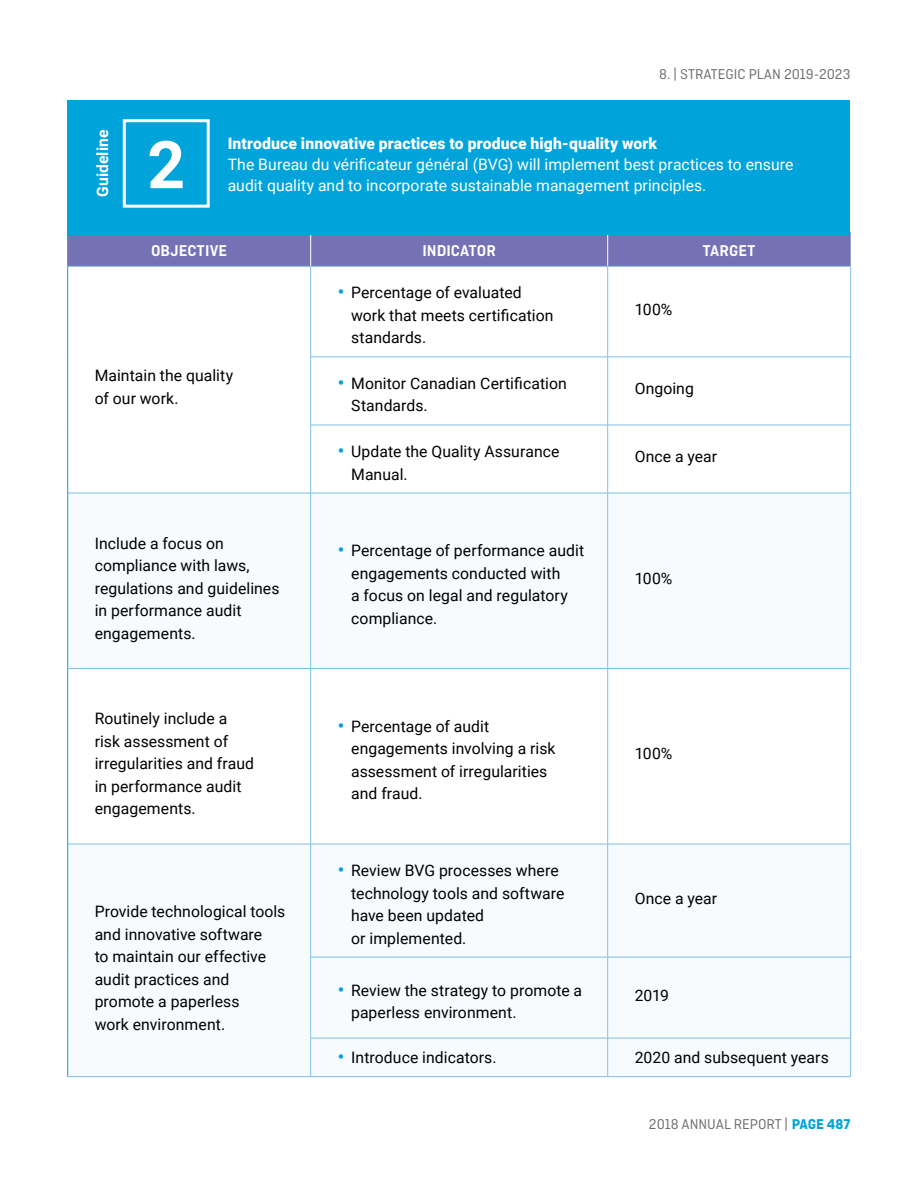
<style>
.page{position:relative;width:918px;height:1188px;background:#fff}
.page>*{position:absolute;margin:0;border:0;box-sizing:border-box;transform-origin:0 0}
.t1{font:700 66px "Roboto";color:#fff}
.t2{font:600 16.5px "Ciutadella";letter-spacing:.005em;color:#fff}
.t3{font:15.75px/22.5px "Roboto";letter-spacing:.005em;color:#000}
.t4{font:15.75px/21px "Roboto";letter-spacing:.005em;color:#fff}
.t5{font:900 15.75px "Roboto";letter-spacing:.005em;color:#fff}
.t6{font:700 15.75px "Roboto";letter-spacing:.005em;color:#fff}
.t7{font:15px "Ciutadella";color:#706f6f}
.s1{font-weight:700;font-size:18px;color:#00a4da}
.s2{font-weight:700;color:#00a4da}
</style>
<div class="page">
<div style="left:68px;top:233px;width:783px;height:33px;background:#7472b4"></div>
<svg style="left:68px;top:494px;width:782px;height:582px"></svg>
<hr style="left:310px;top:233px;width:1px;height:33px;background:#fff">
<hr style="left:607px;top:233px;width:1px;height:33px;background:#fff">
<hr style="left:608px;top:232px;width:243px;height:1px;background:#9d9acc">
<hr style="left:67px;top:233px;width:1px;height:33px;background:#7472b4">
<hr style="left:68px;top:266px;width:243px;height:1px;background:#7fbfe6">
<hr style="left:67px;top:267px;width:1px;height:90px;background:#00a4da">
<hr style="left:67px;top:357px;width:1px;height:68px;background:#00a4da">
<hr style="left:67px;top:425px;width:1px;height:68px;background:#00a4da">
<hr style="left:311px;top:266px;width:297px;height:1px;background:#7fbfe6">
<hr style="left:310px;top:267px;width:1px;height:90px;background:#7fbfe6">
<hr style="left:607px;top:267px;width:1px;height:90px;background:#7fbfe6">
<hr style="left:850px;top:267px;width:1px;height:90px;background:#7fbfe6">
<hr style="left:310px;top:357px;width:298px;height:1px;background:#7fbfe6">
<hr style="left:310px;top:357px;width:1px;height:68px;background:#7fbfe6">
<hr style="left:607px;top:357px;width:1px;height:68px;background:#7fbfe6">
<hr style="left:850px;top:357px;width:1px;height:68px;background:#7fbfe6">
<hr style="left:608px;top:266px;width:243px;height:1px;background:#7fbfe6">
<hr style="left:608px;top:357px;width:242px;height:1px;background:#7fbfe6">
<hr style="left:310px;top:425px;width:298px;height:1px;background:#7fbfe6">
<hr style="left:310px;top:425px;width:1px;height:68px;background:#7fbfe6">
<hr style="left:607px;top:425px;width:1px;height:68px;background:#7fbfe6">
<hr style="left:850px;top:425px;width:1px;height:68px;background:#7fbfe6">
<hr style="left:608px;top:425px;width:242px;height:1px;background:#7fbfe6">
<hr style="left:68px;top:493px;width:243px;height:1px;background:#7fbfe6">
<hr style="left:311px;top:493px;width:297px;height:1px;background:#7fbfe6">
<hr style="left:310px;top:493px;width:1px;height:175px;background:#7fbfe6">
<hr style="left:607px;top:493px;width:1px;height:175px;background:#7fbfe6">
<hr style="left:850px;top:493px;width:1px;height:176px;background:#7fbfe6">
<hr style="left:67px;top:493px;width:1px;height:176px;background:#00a4da">
<hr style="left:608px;top:493px;width:242px;height:1px;background:#7fbfe6">
<hr style="left:68px;top:668px;width:243px;height:1px;background:#7fbfe6">
<hr style="left:311px;top:668px;width:297px;height:1px;background:#7fbfe6">
<hr style="left:310px;top:669px;width:1px;height:175px;background:#7fbfe6">
<hr style="left:607px;top:669px;width:1px;height:175px;background:#7fbfe6">
<hr style="left:850px;top:669px;width:1px;height:175px;background:#7fbfe6">
<hr style="left:67px;top:669px;width:1px;height:175px;background:#00a4da">
<hr style="left:608px;top:668px;width:242px;height:1px;background:#7fbfe6">
<hr style="left:68px;top:844px;width:243px;height:1px;background:#7fbfe6">
<hr style="left:68px;top:1076px;width:243px;height:1px;background:#7fbfe6">
<hr style="left:67px;top:844px;width:1px;height:113px;background:#00a4da">
<hr style="left:67px;top:957px;width:1px;height:81px;background:#00a4da">
<hr style="left:67px;top:1038px;width:1px;height:38px;background:#00a4da">
<hr style="left:311px;top:844px;width:297px;height:1px;background:#7fbfe6">
<hr style="left:310px;top:844px;width:1px;height:113px;background:#7fbfe6">
<hr style="left:607px;top:844px;width:1px;height:113px;background:#7fbfe6">
<hr style="left:850px;top:844px;width:1px;height:113px;background:#7fbfe6">
<hr style="left:310px;top:957px;width:298px;height:1px;background:#7fbfe6">
<hr style="left:310px;top:957px;width:1px;height:81px;background:#7fbfe6">
<hr style="left:607px;top:957px;width:1px;height:81px;background:#7fbfe6">
<hr style="left:850px;top:957px;width:1px;height:81px;background:#7fbfe6">
<hr style="left:310px;top:1038px;width:298px;height:1px;background:#7fbfe6">
<hr style="left:310px;top:1038px;width:1px;height:38px;background:#7fbfe6">
<hr style="left:607px;top:1038px;width:1px;height:38px;background:#7fbfe6">
<hr style="left:850px;top:1038px;width:1px;height:38px;background:#7fbfe6">
<hr style="left:311px;top:1076px;width:297px;height:1px;background:#7fbfe6">
<hr style="left:608px;top:844px;width:242px;height:1px;background:#7fbfe6">
<hr style="left:608px;top:957px;width:242px;height:1px;background:#7fbfe6">
<hr style="left:608px;top:1038px;width:242px;height:1px;background:#7fbfe6">
<hr style="left:608px;top:1076px;width:243px;height:1px;background:#7fbfe6">
<div style="left:68px;top:100px;width:782px;height:135px;background:#00a4da"></div>
<div style="left:123px;top:119px;width:87px;height:89px;border:3px solid #fff"></div>
<p class="t6" style="left:91px;top:197px;width:69px;rotate:-90deg">Guideline</p>
<h1 class="t1" style="left:147px;top:118px;width:39px">2</h1>
<p class="t7" style="left:659px;top:66px;width:193px">8. | STRATEGIC PLAN 2019-2023</p>
<p class="t5" style="left:228px;top:132px;width:431px">Introduce innovative practices to produce high-quality work</p>
<p class="t4" style="left:228px;top:153px;width:567px">The Bureau du vérificateur général (BVG) will implement best practices to ensure audit quality and to incorporate sustainable management principles.</p>
<p class="t2" style="left:151px;top:241px;width:78px">OBJECTIVE</p>
<p class="t2" style="left:423px;top:241px;width:75px">INDICATOR</p>
<p class="t2" style="left:703px;top:241px;width:54px">TARGET</p>
<p class="t3" style="left:95px;top:364px;width:140px">Maintain the quality of our work.</p>
<p class="t3" style="left:351px;top:281px;width:204px;text-indent:-14px"><span class="s1">•</span> Percentage of evaluated work that meets certification standards.</p>
<p class="t3" style="left:635px;top:297px;width:39px">100%</p>
<p class="t3" style="left:351px;top:372px;width:217px;text-indent:-14px"><span class="s1">•</span> Monitor Canadian Certification<br>Standards.</p>
<p class="t3" style="left:635px;top:377px;width:61px">Ongoing</p>
<p class="t3" style="left:351px;top:440px;width:210px;text-indent:-14px"><span class="s1">•</span> Update the Quality Assurance<br>Manual.</p>
<p class="t3" style="left:635px;top:445px;width:84px">Once a year</p>
<p class="t3" style="left:95px;top:531px;width:186px">Include a focus on compliance with laws, regulations and guidelines in performance audit engagements.</p>
<p class="t3" style="left:351px;top:539px;width:235px;text-indent:-14px"><span class="s1">•</span> Percentage of performance audit engagements conducted with<br>a focus on legal and regulatory compliance.</p>
<p class="t3" style="left:95px;top:707px;width:161px">Routinely include a risk assessment of irregularities and fraud in performance audit engagements.</p>
<p class="t3" style="left:351px;top:714px;width:206px;text-indent:-14px"><span class="s1">•</span> Percentage of audit engagements involving a risk assessment of irregularities and fraud.</p>
<p class="t3" style="left:635px;top:566px;width:39px">100%</p>
<p class="t3" style="left:635px;top:742px;width:39px">100%</p>
<p class="t3" style="left:95px;top:900px;width:192px">Provide technological tools and innovative software<br>to maintain our effective audit practices and promote a paperless<br>work environment.</p>
<p class="t3" style="left:351px;top:859px;width:215px;text-indent:-14px"><span class="s1">•</span> Review BVG processes where technology tools and software have been updated<br>or implemented.</p>
<p class="t3" style="left:635px;top:886px;width:84px">Once a year</p>
<p class="t3" style="left:351px;top:978px;width:233px;text-indent:-14px"><span class="s1">•</span> Review the strategy to promote a paperless environment.</p>
<p class="t3" style="left:635px;top:983px;width:36px">2019</p>
<p class="t3" style="left:338px;top:1046px;width:160px"><span class="s1">•</span> Introduce indicators.</p>
<p class="t3" style="left:635px;top:1046px;width:196px">2020 and subsequent years</p>
<p class="t7" style="left:649px;top:1116px;width:203px">2018 ANNUAL REPORT | <span class="s2">PAGE 487</span></p>
</div>
